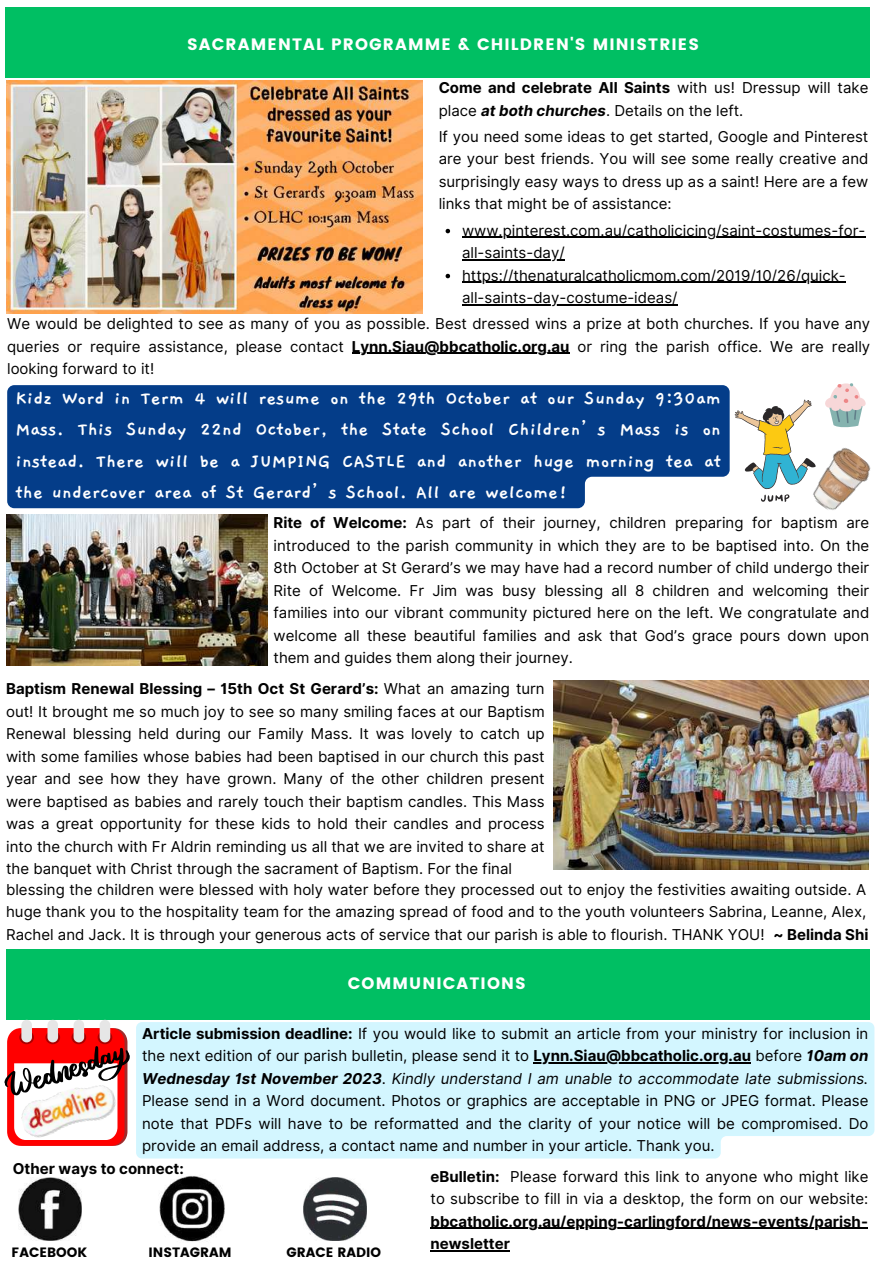
<style>
.page{position:relative;width:893px;height:1264px;background:#fff}
.page>*{position:absolute;margin:0;border:0;box-sizing:border-box;transform-origin:0 0}
.t1{font:700 21px/31.5px "Gaegu";color:#fff;text-align:justify}
.t2{font:16.5px "Poppins";letter-spacing:.07em;color:#fff}
.t3{font:15px/22.5px "Inter";color:#000;text-align:justify}
.t4{font:700 15px/22.5px "Inter";color:#000}
.t5{font:13.5px "Poppins";color:#000}
.s1{font-weight:700}
.s2{font-weight:700;font-style:italic}
.s3{font-style:italic}
</style>
<div class="page">
<div style="left:5px;top:7px;width:863px;height:70px;background:#00bf63"></div>
<div style="left:6px;top:949px;width:863px;height:70px;background:#00bf63"></div>
<div style="left:7px;top:1028px;width:117px;height:117px;background:#f00;border-radius:14px"></div>
<div style="left:21px;top:1019px;width:11px;height:23px;background:#e6e6e6;border-radius:5px"></div>
<div style="left:47px;top:1019px;width:11px;height:23px;background:#e6e6e6;border-radius:5px"></div>
<div style="left:74px;top:1019px;width:10px;height:23px;background:#e6e6e6;border-radius:5px"></div>
<div style="left:98px;top:1030px;width:14px;height:14px;background:#c44545;border-radius:50%"></div>
<div style="left:100px;top:1019px;width:10px;height:23px;background:#e6e6e6;border-radius:5px"></div>
<svg style="left:4px;top:1034px;width:126px;height:105px"></svg>
<img style="left:6px;top:80px;width:416px;height:234px">
<img style="left:6px;top:515px;width:261px;height:150px">
<svg style="left:734px;top:399px;width:78px;height:103px"></svg>
<svg style="left:825px;top:383px;width:41px;height:45px"></svg>
<img style="left:803px;top:442px;width:68px;height:68px">
<img style="left:553px;top:680px;width:315px;height:189px">
<div style="left:7px;top:385px;width:722px;height:123px;background:#043d89"></div>
<div style="left:136px;top:1022px;width:738px;height:136px;background:#d3f6ff"></div>
<hr style="left:533px;top:1062px;width:218px;height:1px;background:#000">
<hr style="left:352px;top:353px;width:217px;height:1px;background:#000">
<svg style="left:445px;top:229px;width:5px;height:4px"></svg>
<hr style="left:462px;top:237px;width:403px;height:1px;background:#000">
<hr style="left:462px;top:259px;width:102px;height:1px;background:#000">
<svg style="left:445px;top:274px;width:5px;height:4px"></svg>
<hr style="left:462px;top:282px;width:383px;height:1px;background:#000">
<hr style="left:462px;top:304px;width:215px;height:1px;background:#000">
<hr style="left:430px;top:1227px;width:438px;height:1px;background:#000">
<hr style="left:430px;top:1250px;width:80px;height:1px;background:#000">
<img style="left:19px;top:1177px;width:63px;height:62px">
<img style="left:159px;top:1176px;width:66px;height:66px">
<img style="left:303px;top:1177px;width:63px;height:62px">
<p class="t2" style="left:187px;top:34px;width:513px">SACRAMENTAL PROGRAMME &amp; CHILDREN'S MINISTRIES</p>
<p class="t3" style="left:438px;top:76px;width:431px"><span class="s1">Come and celebrate All Saints</span> with us! Dressup will take place <span class="s2">at both churches</span>. Details on the left.</p>
<p class="t3" style="left:438px;top:125px;width:431px">If you need some ideas to get started, Google and Pinterest are your best friends. You will see some really creative and surprisingly easy ways to dress up as a saint! Here are a few links that might be of assistance:</p>
<p class="t3" style="left:462px;top:219px;width:405px;text-align:left">www.pinterest.com.au/catholicicing/saint-costumes-for&shy;all-saints-day/ https://thenaturalcatholicmom.com/2019/10/26/quick&shy;all-saints-day-costume-ideas/</p>
<p class="t3" style="left:7px;top:312px;width:864px">We would be delighted to see as many of you as possible. Best dressed wins a prize at both churches. If you have any queries or require assistance, please contact <span class="s1">Lynn.Siau@bbcatholic.org.au</span> or ring the parish office. We are really looking forward to it!</p>
<p class="t1" style="left:16px;top:383px;width:707px">Kidz Word in Term 4 will resume on the 29th October at our Sunday 9:30am Mass. This Sunday 22nd October, the State School Children’s Mass is on instead. There will be a JUMPING CASTLE and another huge morning tea at the undercover area of St Gerard’s School. All are welcome!</p>
<p class="t3" style="left:273px;top:511px;width:597px"><span class="s1">Rite of Welcome:</span> As part of their journey, children preparing for baptism are introduced to the parish community in which they are to be baptised into. On the 8th October at St Gerard’s we may have had a record number of child undergo their Rite of Welcome. Fr Jim was busy blessing all 8 children and welcoming their families into our vibrant community pictured here on the left. We congratulate and welcome all these beautiful families and ask that God’s grace pours down upon them and guides them along their journey.</p>
<p class="t3" style="left:6px;top:677px;width:540px"><span class="s1">Baptism Renewal Blessing – 15th Oct St Gerard’s:</span> What an amazing turn out! It brought me so much joy to see so many smiling faces at our Baptism Renewal blessing held during our Family Mass. It was lovely to catch up with some families whose babies had been baptised in our church this past year and see how they have grown. Many of the other children present were baptised as babies and rarely touch their baptism candles. This Mass was a great opportunity for these kids to hold their candles and process into the church with Fr Aldrin reminding us all that we are invited to share at the banquet with Christ through the sacrament of Baptism. For the final</p>
<p class="t3" style="left:6px;top:878px;width:863px;text-align:left">blessing the children were blessed with holy water before they processed out to enjoy the festivities awaiting outside. A huge thank you to the hospitality team for the amazing spread of food and to the youth volunteers Sabrina, Leanne, Alex,<br>Rachel and Jack. It is through your generous acts of service that our parish is able to flourish. THANK YOU! <span class="s1">~ Belinda Shi</span></p>
<p class="t2" style="left:348px;top:973px;width:179px">COMMUNICATIONS</p>
<p class="t3" style="left:142px;top:1021px;width:727px"><span class="s1">Article submission deadline:</span> If you would like to submit an article from your ministry for inclusion in the next edition of our parish bulletin, please send it to <span class="s1">Lynn.Siau@bbcatholic.org.au</span> before <span class="s2">10am on Wednesday 1st November 2023</span>. <span class="s3">Kindly understand I am unable to accommodate late submissions.<br></span>Please send in a Word document. Photos or graphics are acceptable in PNG or JPEG format. Please note that PDFs will have to be reformatted and the clarity of your notice will be compromised. Do provide an email address, a contact name and number in your article. Thank you.</p>
<p class="t4" style="left:13px;top:1157px;width:172px">Other ways to connect:</p>
<p class="t3" style="left:430px;top:1164px;width:439px"><span class="s1">eBulletin:</span> Please forward this link to anyone who might like to subscribe to fill in via a desktop, the form on our website:</p>
<p class="t4" style="left:430px;top:1209px;width:439px">bbcatholic.org.au/epping-carlingford/news-events/parish&shy;newsletter</p>
<p class="t5" style="left:12px;top:1244px;width:77px">FACEBOOK</p>
<p class="t5" style="left:148px;top:1244px;width:85px">INSTAGRAM</p>
<p class="t5" style="left:286px;top:1244px;width:96px">GRACE RADIO</p>
</div>
